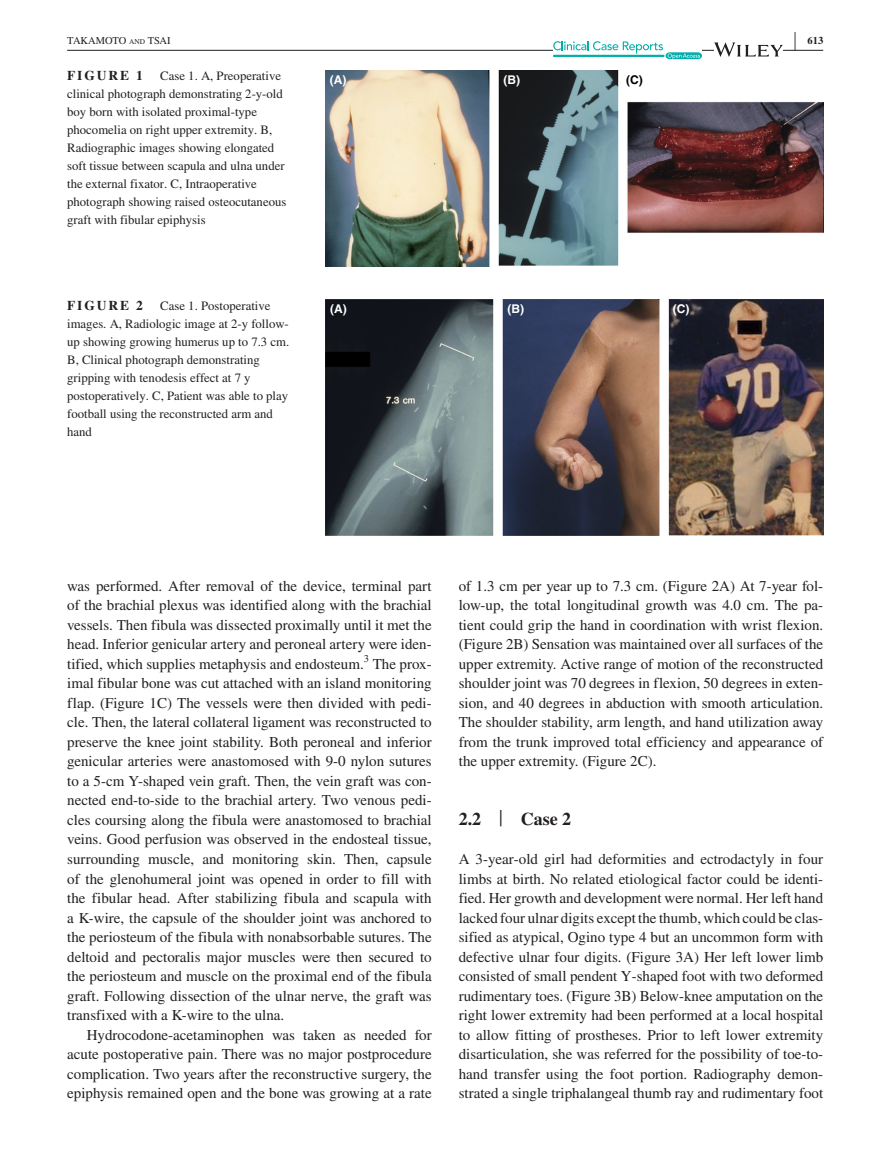
<style>
.page{position:relative;width:893px;height:1174px;background:#fff}
.page>*{position:absolute;margin:0;border:0;box-sizing:border-box;transform-origin:0 0}
.t1{font:700 25.95px "STIX";color:#231f20;scale:.36 1}
.t2{font:700 18px "STIX";color:#231f20}
.t3{font:15px/19.5px "STIX";color:#231f20;text-align:justify}
.t4{font:700 13.5px "STIX";letter-spacing:.14em;color:#231f20}
.t5{font:12.75px/18px "STIX";color:#231f20}
.t6{font:700 12px "Helvetica";color:#fff}
.t7{font:700 12px "Helvetica";color:#000}
.t8{font:10.5px "STIX";color:#231f20}
.t9{font:700 10.5px "STIX";color:#231f20}
.t10{font:10.5px "STIX";color:#231f20}
.s1{font-size:7.35px}
.s2{font-weight:400;font-size:23.7px}
</style>
<div class="page">
<hr style="left:67px;top:50px;width:756px;height:1px;background:#231f20">
<svg style="left:553px;top:41px;width:149px;height:18px"></svg>
<svg style="left:714px;top:42px;width:69px;height:15px"></svg>
<img style="left:326px;top:70px;width:497px;height:197px">
<img style="left:326px;top:300px;width:497px;height:235px">
<h1 class="t1" style="left:794px;top:26px;width:7px">|</h1>
<p class="t8" style="left:67px;top:33px;width:105px">TAKAMOTO <span class="s1">and</span> TSAI</p>
<p class="t9" style="left:807px;top:34px;width:17px">613</p>
<p class="t4" style="left:67px;top:68px;width:77px">FIGURE 1</p>
<p class="t5" style="left:67px;top:68px;width:221px;text-indent:93px">Case 1. A, Preoperative clinical photograph demonstrating 2-y-old boy born with isolated proximal-type phocomelia on right upper extremity. B, Radiographic images showing elongated soft tissue between scapula and ulna under the external fixator. C, Intraoperative photograph showing raised osteocutaneous graft with fibular epiphysis</p>
<p class="t6" style="left:330px;top:72px;width:18px">(A)</p>
<p class="t6" style="left:504px;top:72px;width:18px">(B)</p>
<p class="t7" style="left:626px;top:72px;width:18px">(C)</p>
<p class="t4" style="left:67px;top:297px;width:77px">FIGURE 2</p>
<p class="t5" style="left:67px;top:297px;width:224px;text-indent:93px">Case 1. Postoperative images. A, Radiologic image at 2-y follow&shy;up showing growing humerus up to 7.3 cm.<br>B, Clinical photograph demonstrating gripping with tenodesis effect at 7 y postoperatively. C, Patient was able to play football using the reconstructed arm and hand</p>
<p class="t6" style="left:330px;top:302px;width:18px">(A)</p>
<p class="t6" style="left:507px;top:302px;width:18px">(B)</p>
<p class="t6" style="left:673px;top:302px;width:18px">(C)</p>
<p class="t3" style="left:67px;top:577px;width:366px">was performed. After removal of the device, terminal part of the brachial plexus was identified along with the brachial vessels. Then fibula was dissected proximally until it met the head. Inferior genicular artery and peroneal artery were iden&shy;tified, which supplies metaphysis and endosteum.</p>
<p class="t10" style="left:364px;top:651px;width:7px">3</p>
<p class="t3" style="left:67px;top:655px;width:366px;text-indent:305px">The prox&shy;imal fibular bone was cut attached with an island monitoring flap. (Figure 1C) The vessels were then divided with pedi&shy;cle. Then, the lateral collateral ligament was reconstructed to preserve the knee joint stability. Both peroneal and inferior genicular arteries were anastomosed with 9-0 nylon sutures to a 5-cm Y-shaped vein graft. Then, the vein graft was con&shy;nected end-to-side to the brachial artery. Two venous pedi&shy;cles coursing along the fibula were anastomosed to brachial veins. Good perfusion was observed in the endosteal tissue, surrounding muscle, and monitoring skin. Then, capsule of the glenohumeral joint was opened in order to fill with the fibular head. After stabilizing fibula and scapula with a K-wire, the capsule of the shoulder joint was anchored to the periosteum of the fibula with nonabsorbable sutures. The deltoid and pectoralis major muscles were then secured to the periosteum and muscle on the proximal end of the fibula graft. Following dissection of the ulnar nerve, the graft was transfixed with a K-wire to the ulna.</p>
<p class="t3" style="left:67px;top:1025px;width:366px;text-indent:19px">Hydrocodone-acetaminophen was taken as needed for acute postoperative pain. There was no major postprocedure complication. Two years after the reconstructive surgery, the epiphysis remained open and the bone was growing at a rate</p>
<p class="t3" style="left:459px;top:577px;width:366px">of 1.3 cm per year up to 7.3 cm. (Figure 2A) At 7-year fol&shy;low-up, the total longitudinal growth was 4.0 cm. The pa&shy;tient could grip the hand in coordination with wrist flexion. (Figure 2B) Sensation was maintained over all surfaces of the upper extremity. Active range of motion of the reconstructed shoulder joint was 70 degrees in flexion, 50 degrees in exten&shy;sion, and 40 degrees in abduction with smooth articulation.<br>The shoulder stability, arm length, and hand utilization away from the trunk improved total efficiency and appearance of the upper extremity. (Figure 2C).</p>
<p class="t2" style="left:459px;top:808px;width:114px">2.2 <span class="s2">|</span> Case 2</p>
<p class="t3" style="left:459px;top:850px;width:366px">A 3-year-old girl had deformities and ectrodactyly in four limbs at birth. No related etiological factor could be identi&shy;fied. Her growth and development were normal. Her left hand lacked four ulnar digits except the thumb, which could be clas&shy;sified as atypical, Ogino type 4 but an uncommon form with defective ulnar four digits. (Figure 3A) Her left lower limb consisted of small pendent Y-shaped foot with two deformed rudimentary toes. (Figure 3B) Below-knee amputation on the right lower extremity had been performed at a local hospital to allow fitting of prostheses. Prior to left lower extremity disarticulation, she was referred for the possibility of toe-to&shy;hand transfer using the foot portion. Radiography demon&shy;strated a single triphalangeal thumb ray and rudimentary foot</p>
</div>
